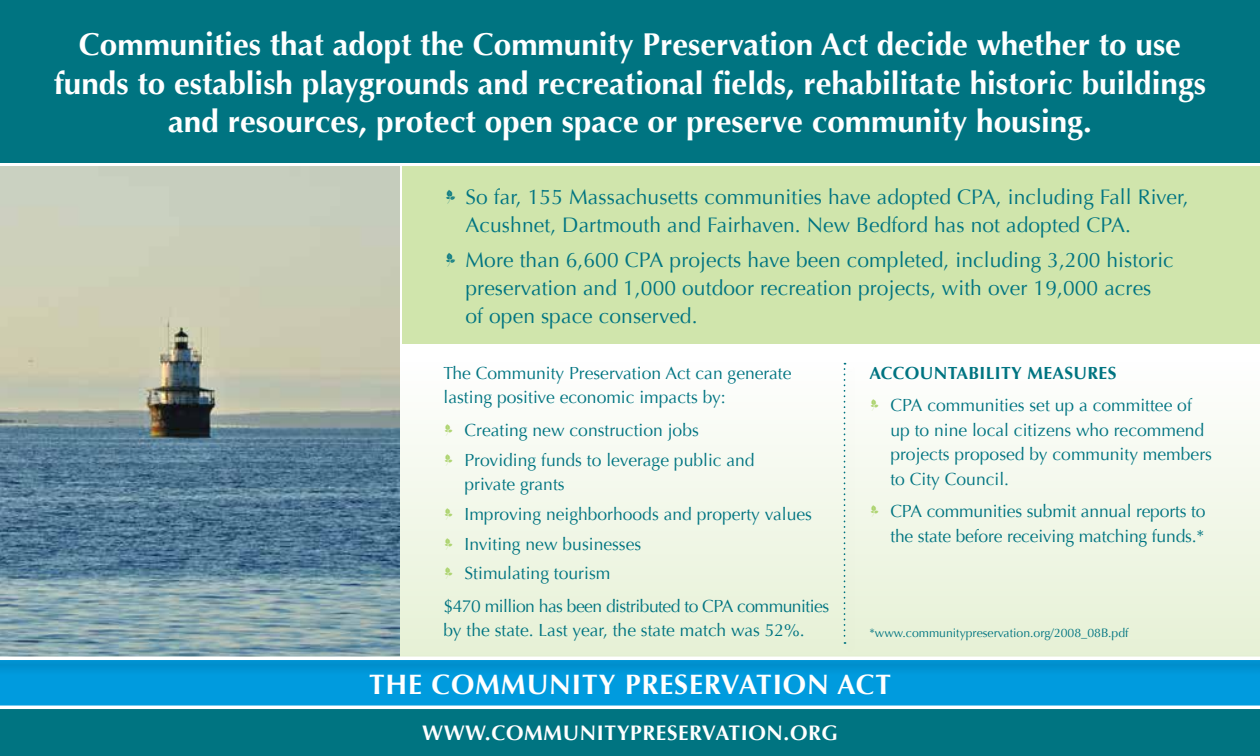
<style>
.page{position:relative;width:1260px;height:756px;background:#fff}
.page>*{position:absolute;margin:0;border:0;box-sizing:border-box;transform-origin:0 0}
.t1{font:700 31.5px/38.5px "Optima";color:#fff;text-align:center}
.t2{font:700 28px "Optima";letter-spacing:.03em;color:#fff}
.t3{font:21px/28px "Optima";letter-spacing:.005em;color:#007481}
.t4{font:700 21px "Optima";letter-spacing:.03em;color:#fff}
.t5{font:17.5px/24.5px "Optima";color:#007481}
.t6{font:17.5px/24.5px "Optima";letter-spacing:-.03em;color:#007481}
.t7{font:12.25px "Optima";color:#007481}
.s1{font-family:"Leafs"}
.s2{font-weight:700}
.s3{font-family:"Leafs";color:#a4cf5f}
</style>
<div class="page">
<svg style="left:399px;top:362px;width:861px;height:292px"></svg>
<div style="left:403px;top:166px;width:857px;height:178px;background:#d0e5ac"></div>
<div style="left:842px;top:361px;width:19px;height:298px;background:#000;opacity:.25"></div>
<svg style="left:844px;top:363px;width:2px;height:281px"></svg>
<img style="left:0;top:166px;width:399px;height:488px">
<div style="left:0;top:658px;width:1260px;height:58px;background:#009bde"></div>
<div style="left:0;top:707px;width:1260px;height:49px;background:#007481"></div>
<div style="left:0;top:0;width:1260px;height:163px;background:#007481"></div>
<hr style="left:0;top:706px;width:1260px;height:3px;background:#fff">
<div style="left:0;top:654px;width:1260px;height:23px;background:#000;opacity:.25"></div>
<hr style="left:0;top:657px;width:1260px;height:3px;background:#fff">
<h1 class="t1" style="left:54px;top:26px;width:1154px">Communities that adopt the Community Preservation Act decide whether to use funds to establish playgrounds and recreational fields, rehabilitate historic buildings and resources, protect open space or preserve community housing.</h1>
<p class="t3" style="left:466px;top:183px;width:725px;text-indent:-21px"><span class="s1">R</span> So far, 155 Massachusetts communities have adopted CPA, including Fall River,<br>Acushnet, Dartmouth and Fairhaven. New Bedford has not adopted CPA.</p>
<p class="t3" style="left:466px;top:247px;width:710px;text-indent:-21px"><span class="s1">R</span> More than 6,600 CPA projects have been completed, including 3,200 historic preservation and 1,000 outdoor recreation projects, with over 19,000 acres of open space conserved.</p>
<p class="t5" style="left:869px;top:357px;width:324px;line-height:32.4px"><span class="s2">ACCOUNTABILITY MEASURES<br></span><span class="s3">R</span> CPA communities set up a committee of</p>
<p class="t5" style="left:890px;top:418px;width:323px">up to nine local citizens who recommend projects proposed by community members to City Council.</p>
<p class="t5" style="left:869px;top:499px;width:338px;text-align:right"><span class="s3">R</span> CPA communities submit annual reports to the state before receiving matching funds.*</p>
<p class="t5" style="left:444px;top:361px;width:350px">The Community Preservation Act can generate lasting positive economic impacts by:</p>
<p class="t5" style="left:444px;top:415px;width:313px;line-height:29.8px"><span class="s3">R</span> Creating new construction jobs<br><span class="s3">R</span> Providing funds to leverage public and</p>
<p class="t5" style="left:444px;top:469px;width:370px;line-height:29.8px;text-indent:21px">private grants<br><span class="s3">R</span> Improving neighborhoods and property values<br><span class="s3">R</span> Inviting new businesses<br><span class="s3">R</span> Stimulating tourism</p>
<p class="t6" style="left:444px;top:594px;width:387px">$470 million has been distributed to CPA communities by the state. Last year, the state match was 52%.</p>
<p class="t7" style="left:869px;top:626px;width:261px">*www.communitypreservation.org/2008_08B.pdf</p>
<h2 class="t2" style="left:369px;top:668px;width:523px">THE COMMUNITY PRESERVATION ACT</h2>
<p class="t4" style="left:422px;top:721px;width:417px">WWW.COMMUNITYPRESERVATION.ORG</p>
</div>
